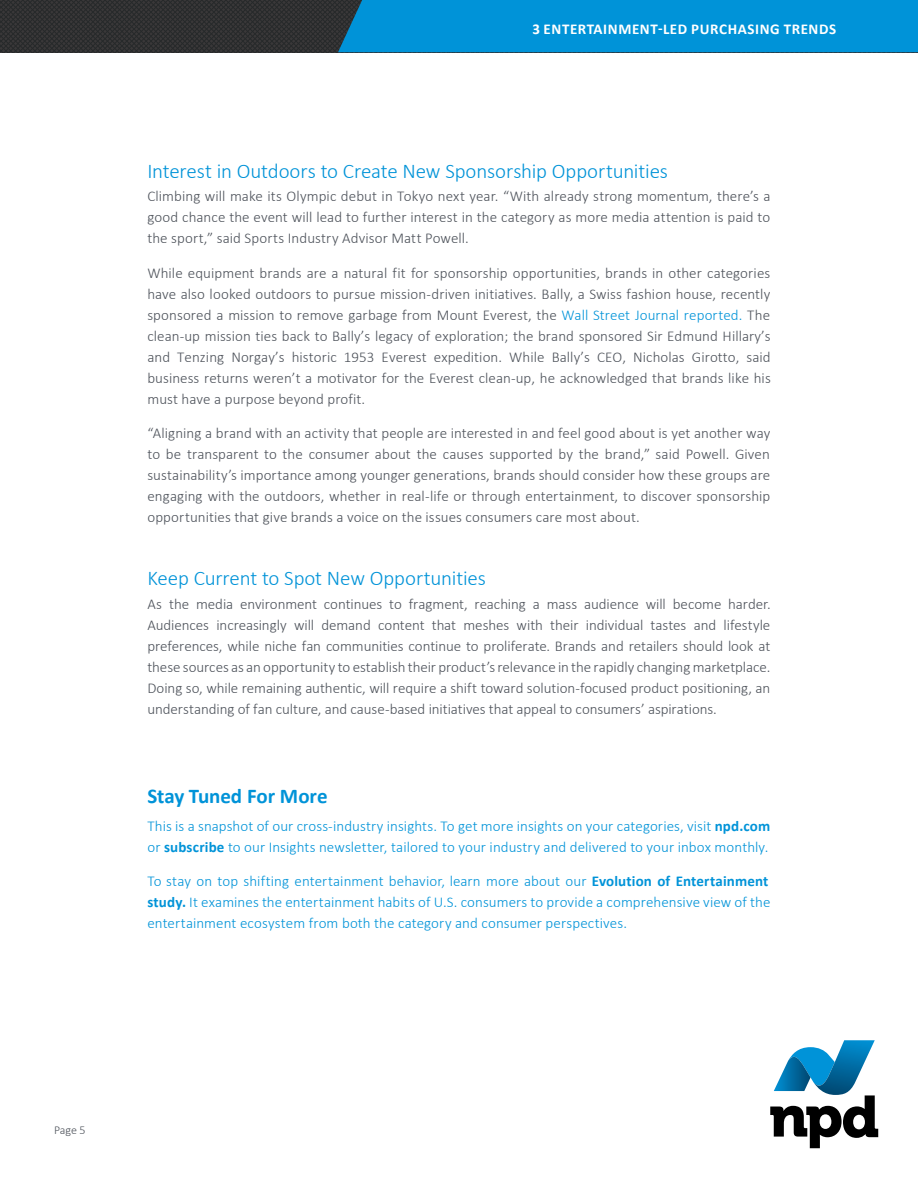
<style>
.page{position:relative;width:918px;height:1188px;background:#fff}
.page>*{position:absolute;margin:0;border:0;box-sizing:border-box;transform-origin:0 0}
.t1{font:300 21px "Calibri";letter-spacing:-.01em;color:#0093d8}
.t2{font:700 21px "Calibri";letter-spacing:-.005em;color:#0093d8}
.t3{font:300 15px/21px "Calibri";letter-spacing:.005em;color:#4d525a;text-align:justify}
.t4{font:300 15px/21px "Calibri";letter-spacing:.005em;color:#0093d8}
.t5{font:700 15px "Calibri";letter-spacing:.04em;color:#fff}
.t6{font:300 12px "Calibri";color:#4d525a}
.s1{color:#0093d8}
.s2{font-weight:700}
</style>
<div class="page">
<svg style="left:0;top:0;width:918px;height:52px;background:#126d98"></svg>
<svg style="left:770px;top:1040px;width:108px;height:108px"></svg>
<p class="t5" style="left:532px;top:20px;width:305px">3 ENTERTAINMENT-LED PURCHASING TRENDS</p>
<h1 class="t1" style="left:147px;top:158px;width:522px">Interest in Outdoors to Create New Sponsorship Opportunities</h1>
<p class="t3" style="left:147px;top:185px;width:625px">Climbing will make its Olympic debut in Tokyo next year. “With already strong momentum, there’s a good chance the event will lead to further interest in the category as more media attention is paid to the sport,” said Sports Industry Advisor Matt Powell.</p>
<p class="t3" style="left:147px;top:262px;width:625px">While equipment brands are a natural fit for sponsorship opportunities, brands in other categories have also looked outdoors to pursue mission-driven initiatives. Bally, a Swiss fashion house, recently sponsored a mission to remove garbage from Mount Everest, the <span class="s1">Wall Street Journal reported.</span> The clean-up mission ties back to Bally’s legacy of exploration; the brand sponsored Sir Edmund Hillary’s and Tenzing Norgay’s historic 1953 Everest expedition. While Bally’s CEO, Nicholas Girotto, said business returns weren’t a motivator for the Everest clean-up, he acknowledged that brands like his must have a purpose beyond profit.</p>
<p class="t3" style="left:147px;top:422px;width:624px">“Aligning a brand with an activity that people are interested in and feel good about is yet another way to be transparent to the consumer about the causes supported by the brand,” said Powell. Given sustainability’s importance among younger generations, brands should consider how these groups are engaging with the outdoors, whether in real-life or through entertainment, to discover sponsorship opportunities that give brands a voice on the issues consumers care most about.</p>
<h1 class="t1" style="left:147px;top:565px;width:340px">Keep Current to Spot New Opportunities</h1>
<p class="t3" style="left:147px;top:593px;width:625px">As the media environment continues to fragment, reaching a mass audience will become harder.<br>Audiences increasingly will demand content that meshes with their individual tastes and lifestyle preferences, while niche fan communities continue to proliferate. Brands and retailers should look at these sources as an opportunity to establish their product’s relevance in the rapidly changing marketplace.<br>Doing so, while remaining authentic, will require a shift toward solution-focused product positioning, an understanding of fan culture, and cause-based initiatives that appeal to consumers’ aspirations.</p>
<h1 class="t2" style="left:147px;top:783px;width:182px">Stay Tuned For More</h1>
<p class="t4" style="left:147px;top:814px;width:624px">This is a snapshot of our cross-industry insights. To get more insights on your categories, visit <span class="s2">npd.com </span>or <span class="s2">subscribe</span> to our Insights newsletter, tailored to your industry and delivered to your inbox monthly.</p>
<p class="t4" style="left:147px;top:870px;width:625px">To stay on top shifting entertainment behavior, learn more about our <span class="s2">Evolution of Entertainment study.</span> It examines the entertainment habits of U.S. consumers to provide a comprehensive view of the entertainment ecosystem from both the category and consumer perspectives.</p>
<p class="t6" style="left:54px;top:1122px;width:33px">Page 5</p>
</div>
